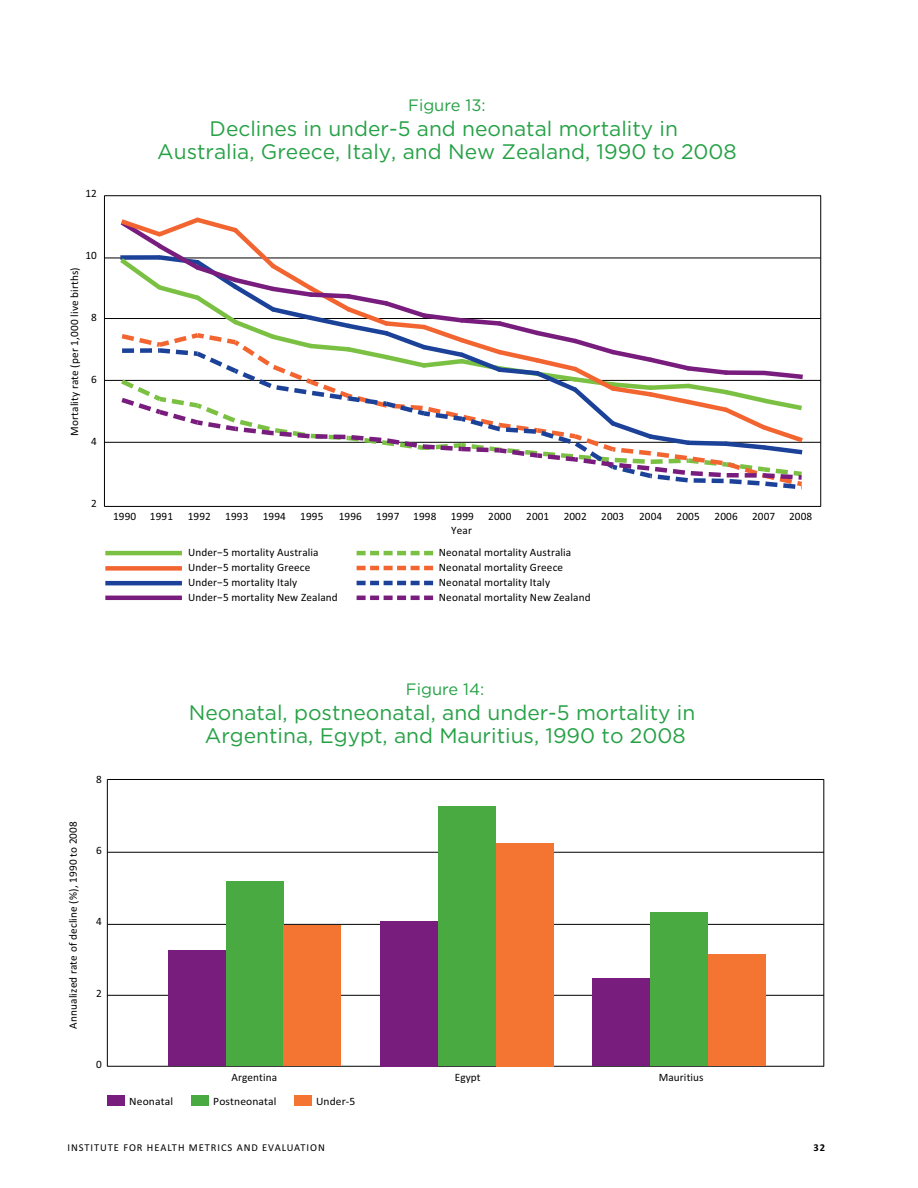
<style>
.page{position:relative;width:918px;height:1188px;background:#fff}
.page>*{position:absolute;margin:0;border:0;box-sizing:border-box;transform-origin:0 0}
.t1{font:21px/23.2px "Gotham";color:#26a146;text-align:center}
.t2{font:16.5px "Gotham";color:#26a146}
.t3{font:11.25px "Calibri";letter-spacing:.01em;color:#010101}
.t4{font:11.25px "Calibri";letter-spacing:.01em;color:#000}
.t5{font:11.25px "Calibri";letter-spacing:.01em;color:#030404}
.t6{font:10.5px "Calibri";letter-spacing:.09em;color:#000}
.t7{font:700 10.5px "Calibri";color:#000}
</style>
<div class="page">
<svg style="left:357px;top:551px;width:76px;height:4px"></svg>
<svg style="left:357px;top:566px;width:76px;height:4px"></svg>
<svg style="left:357px;top:581px;width:76px;height:4px"></svg>
<svg style="left:357px;top:596px;width:76px;height:4px"></svg>
<hr style="left:105px;top:551px;width:77px;height:4px;background:#7ac143">
<div style="left:105px;top:566px;width:77px;height:5px;background:#f26531"></div>
<hr style="left:105px;top:581px;width:77px;height:4px;background:#1b4298">
<hr style="left:105px;top:596px;width:77px;height:4px;background:#781d7d">
<svg style="left:104px;top:195px;width:717px;height:312px"></svg>
<hr style="left:104px;top:258px;width:717px;height:1px;background:#000">
<hr style="left:104px;top:318px;width:717px;height:1px;background:#000">
<hr style="left:104px;top:380px;width:717px;height:1px;background:#000">
<hr style="left:104px;top:442px;width:717px;height:1px;background:#000">
<svg style="left:115px;top:214px;width:693px;height:278px"></svg>
<div style="left:107px;top:1095px;width:18px;height:10px;background:#781d7d"></div>
<div style="left:191px;top:1095px;width:18px;height:10px;background:#49aa42"></div>
<div style="left:294px;top:1095px;width:18px;height:10px;background:#f47432"></div>
<hr style="left:107px;top:1066px;width:717px;height:1px;background:#000">
<hr style="left:107px;top:924px;width:717px;height:1px;background:#000">
<hr style="left:107px;top:995px;width:717px;height:1px;background:#000">
<hr style="left:107px;top:852px;width:717px;height:1px;background:#000">
<hr style="left:824px;top:779px;width:1px;height:287px;background:#000">
<hr style="left:107px;top:779px;width:1px;height:287px;background:#000">
<hr style="left:107px;top:779px;width:717px;height:1px;background:#000">
<div style="left:168px;top:950px;width:58px;height:116px;background:#781d7d"></div>
<div style="left:226px;top:882px;width:58px;height:184px;background:#49aa42"></div>
<div style="left:284px;top:925px;width:57px;height:141px;background:#f47432"></div>
<div style="left:380px;top:921px;width:58px;height:145px;background:#781d7d"></div>
<div style="left:438px;top:807px;width:58px;height:259px;background:#49aa42"></div>
<div style="left:496px;top:843px;width:58px;height:223px;background:#f47432"></div>
<div style="left:593px;top:979px;width:57px;height:87px;background:#781d7d"></div>
<div style="left:650px;top:912px;width:58px;height:154px;background:#49aa42"></div>
<div style="left:708px;top:954px;width:58px;height:112px;background:#f47432"></div>
<p class="t4" style="left:85px;top:190px;width:13px">12</p>
<p class="t2" style="left:408px;top:99px;width:79px">Figure 13:</p>
<p class="t1" style="left:157px;top:118px;width:581px">Declines in under-5 and neonatal mortality in<br>Australia, Greece, Italy, and New Zealand, 1990 to 2008</p>
<p class="t4" style="left:85px;top:252px;width:13px">10</p>
<p class="t4" style="left:71px;top:436px;width:170px;rotate:-90deg">Mortality rate (per 1,000 live births)</p>
<p class="t4" style="left:91px;top:314px;width:7px">8</p>
<p class="t4" style="left:91px;top:376px;width:7px">6</p>
<p class="t4" style="left:91px;top:438px;width:7px">4</p>
<p class="t4" style="left:91px;top:500px;width:7px">2</p>
<p class="t4" style="left:113px;top:513px;width:62px">1990 1991</p>
<p class="t4" style="left:188px;top:513px;width:25px">1992</p>
<p class="t4" style="left:225px;top:513px;width:25px">1993</p>
<p class="t4" style="left:263px;top:513px;width:25px">1994</p>
<p class="t4" style="left:300px;top:513px;width:25px">1995</p>
<p class="t4" style="left:339px;top:513px;width:25px">1996</p>
<p class="t4" style="left:376px;top:513px;width:62px">1997 1998</p>
<p class="t4" style="left:451px;top:513px;width:25px">1999</p>
<p class="t4" style="left:488px;top:513px;width:25px">2000</p>
<p class="t4" style="left:526px;top:513px;width:25px">2001</p>
<p class="t4" style="left:564px;top:513px;width:25px">2002</p>
<p class="t4" style="left:601px;top:513px;width:25px">2003</p>
<p class="t4" style="left:639px;top:513px;width:25px">2004</p>
<p class="t4" style="left:677px;top:513px;width:25px">2005</p>
<p class="t4" style="left:715px;top:513px;width:25px">2006</p>
<p class="t4" style="left:752px;top:513px;width:62px">2007 2008</p>
<p class="t4" style="left:451px;top:526px;width:22px">Year</p>
<p class="t3" style="left:188px;top:548px;width:132px">Under−5 mortality Australia</p>
<p class="t3" style="left:439px;top:548px;width:134px">Neonatal mortality Australia</p>
<p class="t3" style="left:188px;top:563px;width:124px">Under−5 mortality Greece</p>
<p class="t3" style="left:439px;top:563px;width:126px">Neonatal mortality Greece</p>
<p class="t3" style="left:188px;top:578px;width:111px">Under−5 mortality Italy</p>
<p class="t3" style="left:439px;top:578px;width:113px">Neonatal mortality Italy</p>
<p class="t3" style="left:188px;top:593px;width:151px">Under−5 mortality New Zealand</p>
<p class="t3" style="left:439px;top:593px;width:153px">Neonatal mortality New Zealand</p>
<p class="t3" style="left:69px;top:1029px;width:209px;rotate:-90deg">Annualized rate of decline (%), 1990 to 2008</p>
<p class="t4" style="left:96px;top:775px;width:7px">8</p>
<p class="t4" style="left:96px;top:847px;width:7px">6</p>
<p class="t4" style="left:96px;top:918px;width:7px">4</p>
<p class="t4" style="left:96px;top:989px;width:7px">2</p>
<p class="t4" style="left:96px;top:1060px;width:7px">0</p>
<p class="t2" style="left:406px;top:682px;width:80px">Figure 14:</p>
<p class="t1" style="left:189px;top:702px;width:508px">Neonatal, postneonatal, and under-5 mortality in<br>Argentina, Egypt, and Mauritius, 1990 to 2008</p>
<p class="t5" style="left:231px;top:1073px;width:47px">Argentina</p>
<p class="t5" style="left:455px;top:1073px;width:28px">Egypt</p>
<p class="t5" style="left:659px;top:1073px;width:46px">Mauritius</p>
<p class="t5" style="left:129px;top:1098px;width:45px">Neonatal</p>
<p class="t5" style="left:213px;top:1098px;width:65px">Postneonatal</p>
<p class="t5" style="left:316px;top:1098px;width:41px">Under-5</p>
<p class="t6" style="left:68px;top:1144px;width:259px">INSTITUTE FOR HEALTH METRICS AND EVALUATION</p>
<p class="t7" style="left:813px;top:1144px;width:13px">32</p>
</div>
